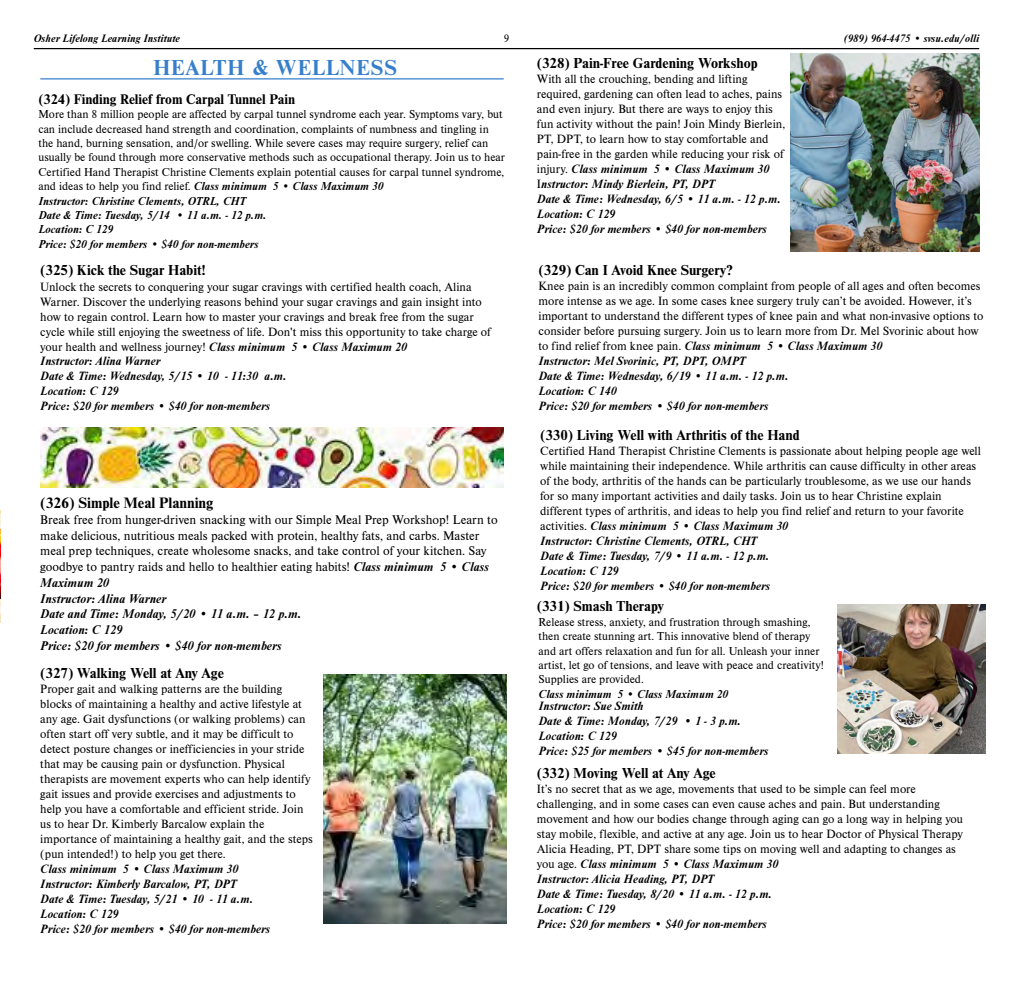
<style>
.page{position:relative;width:1013px;height:990px;background:#fff}
.page>*{position:absolute;margin:0;border:0;box-sizing:border-box;transform-origin:0 0}
.t1{font:700 22.5px "Nimbus Rom D";letter-spacing:.035em;color:#377fcc}
.t2{font:700 15.62px "Nimbus Rom D";color:#000}
.t3{font:700 15px "Nimbus Rom D";color:#000}
.t4{font:700 14.5px "Nimbus Rom D";color:#000}
.t5{font:13.12px/15.8px "Nimbus Rom D";color:#000}
.t6{font:12.5px/15px "Nimbus Rom D";color:#000}
.t7{font:italic 700 12.5px/15px "Nimbus Rom D";color:#000}
.t8{font:12px/14.4px "Nimbus Rom D";color:#000}
.t9{font:italic 700 12px "Nimbus Rom D";color:#000}
.t10{font:italic 700 11.25px "Nimbus Rom D";color:#000}
.t11{font:11.25px "Nimbus Rom D";color:#000}
.s1{font-weight:700;font-style:italic}
</style>
<div class="page">
<hr style="left:34px;top:48px;width:945px;height:1px;background:#000">
<hr style="left:40px;top:78px;width:463px;height:1px;background:#377fcc">
<img style="left:0;top:510px;width:1px;height:113px">
<img style="left:40px;top:427px;width:463px;height:61px">
<img style="left:323px;top:674px;width:183px;height:250px">
<img style="left:837px;top:605px;width:148px;height:148px">
<img style="left:790px;top:53px;width:189px;height:199px">
<p class="t10" style="left:34px;top:31px;width:148px">Osher Lifelong Learning Institute</p>
<p class="t11" style="left:503px;top:31px;width:7px">9</p>
<p class="t10" style="left:844px;top:31px;width:137px">(989) 964-4475 • svsu.edu/olli</p>
<h1 class="t1" style="left:153px;top:52px;width:245px">HEALTH &amp; WELLNESS</h1>
<p class="t3" style="left:537px;top:53px;width:222px">(328) Pain-Free Gardening Workshop</p>
<p class="t6" style="left:537px;top:71px;width:250px">With all the crouching, bending and lifting required, gardening can often lead to aches, pains and even injury. But there are ways to enjoy this fun activity without the pain! Join Mindy Bierlein, PT, DPT, to learn how to stay comfortable and pain-free in the garden while reducing your risk of injury. <span class="s1">Class minimum 5 • Class Maximum 30<br></span>I<span class="s1">nstructor: Mindy Bierlein, PT, DPT<br>Date &amp; Time: Wednesday, 6/5 • 11 a.m. - 12 p.m.<br>Location: C 129<br>Price: $20 for members • $40 for non-members</span></p>
<p class="t3" style="left:538px;top:260px;width:196px">(329) Can I Avoid Knee Surgery?</p>
<p class="t6" style="left:538px;top:278px;width:446px">Knee pain is an incredibly common complaint from people of all ages and often becomes more intense as we age. In some cases knee surgery truly can’t be avoided. However, it’s important to understand the different types of knee pain and what non-invasive options to consider before pursuing surgery. Join us to learn more from Dr. Mel Svorinic about how to find relief from knee pain. <span class="s1">Class minimum 5 • Class Maximum 30<br>Instructor: Mel Svorinic, PT, DPT, OMPT<br>Date &amp; Time: Wednesday, 6/19 • 11 a.m. - 12 p.m.<br>Location: C 140<br>Price: $20 for members • $40 for non-members</span></p>
<p class="t3" style="left:540px;top:425px;width:261px">(330) Living Well with Arthritis of the Hand</p>
<p class="t6" style="left:540px;top:442px;width:442px">Certified Hand Therapist Christine Clements is passionate about helping people age well while maintaining their independence. While arthritis can cause difficulty in other areas of the body, arthritis of the hands can be particularly troublesome, as we use our hands for so many important activities and daily tasks. Join us to hear Christine explain different types of arthritis, and ideas to help you find relief and return to your favorite activities. <span class="s1">Class minimum 5 • Class Maximum 30<br>Instructor: Christine Clements, OTRL, CHT<br>Date &amp; Time: Tuesday, 7/9 • 11 a.m. - 12 p.m.<br>Location: C 129<br>Price: $20 for members • $40 for non-members</span></p>
<p class="t4" style="left:38px;top:89px;width:258px">(324) Finding Relief from Carpal Tunnel Pain</p>
<p class="t8" style="left:38px;top:107px;width:468px">More than 8 million people are affected by carpal tunnel syndrome each year. Symptoms vary, but can include decreased hand strength and coordination, complaints of numbness and tingling in the hand, burning sensation, and/or swelling. While severe cases may require surgery, relief can usually be found through more conservative methods such as occupational therapy. Join us to hear Certified Hand Therapist Christine Clements explain potential causes for carpal tunnel syndrome, and ideas to help you find relief. <span class="s1">Class minimum 5 • Class Maximum 30<br>Instructor: Christine Clements, OTRL, CHT<br>Date &amp; Time: Tuesday, 5/14 • 11 a.m. - 12 p.m.<br>Location: C 129<br>Price: $20 for members • $40 for non-members</span></p>
<p class="t3" style="left:40px;top:260px;width:167px">(325) Kick the Sugar Habit!</p>
<p class="t6" style="left:40px;top:279px;width:452px">Unlock the secrets to conquering your sugar cravings with certified health coach, Alina Warner. Discover the underlying reasons behind your sugar cravings and gain insight into how to regain control. Learn how to master your cravings and break free from the sugar cycle while still enjoying the sweetness of life. Don't miss this opportunity to take charge of your health and wellness journey! <span class="s1">Class minimum 5 • Class Maximum 20<br>Instructor: Alina Warner<br>Date &amp; Time: Wednesday, 5/15 • 10 - 11:30 a.m.<br>Location: C 129<br>Price: $20 for members • $40 for non-members</span></p>
<p class="t2" style="left:40px;top:492px;width:175px">(326) Simple Meal Planning</p>
<p class="t5" style="left:40px;top:511px;width:459px">Break free from hunger-driven snacking with our Simple Meal Prep Workshop! Learn to make delicious, nutritious meals packed with protein, healthy fats, and carbs. Master meal prep techniques, create wholesome snacks, and take control of your kitchen. Say goodbye to pantry raids and hello to healthier eating habits! <span class="s1">Class minimum 5 • Class Maximum 20<br>Instructor: Alina Warner<br>Date and Time: Monday, 5/20 • 11 a.m. – 12 p.m.<br>Location: C 129<br>Price: $20 for members • $40 for non-members</span></p>
<p class="t3" style="left:537px;top:596px;width:128px">(331) Smash Therapy</p>
<p class="t8" style="left:538px;top:614px;width:287px">Release stress, anxiety, and frustration through smashing, then create stunning art. This innovative blend of therapy and art offers relaxation and fun for all. Unleash your inner artist, let go of tensions, and leave with peace and creativity!<br>Supplies are provided.</p>
<p class="t9" style="left:538px;top:686px;width:191px">Class minimum 5 • Class Maximum 20</p>
<p class="t3" style="left:40px;top:663px;width:185px">(327) Walking Well at Any Age</p>
<p class="t6" style="left:40px;top:681px;width:274px">Proper gait and walking patterns are the building blocks of maintaining a healthy and active lifestyle at any age. Gait dysfunctions (or walking problems) can often start off very subtle, and it may be difficult to detect posture changes or inefficiencies in your stride that may be causing pain or dysfunction. Physical therapists are movement experts who can help identify gait issues and provide exercises and adjustments to help you have a comfortable and efficient stride. Join us to hear Dr. Kimberly Barcalow explain the importance of maintaining a healthy gait, and the steps (pun intended!) to help you get there.</p>
<p class="t7" style="left:40px;top:861px;width:231px">Class minimum 5 • Class Maximum 30<br>Instructor: Kimberly Barcalow, PT, DPT<br>Date &amp; Time: Tuesday, 5/21 • 10 - 11 a.m.<br>Location: C 129<br>Price: $20 for members • $40 for non-members</p>
<p class="t7" style="left:538px;top:698px;width:231px">Instructor: Sue Smith<br>Date &amp; Time: Monday, 7/29 • 1 - 3 p.m.<br>Location: C 129<br>Price: $25 for members • $45 for non-members</p>
<p class="t3" style="left:537px;top:763px;width:180px">(332) Moving Well at Any Age</p>
<p class="t6" style="left:537px;top:781px;width:427px">It’s no secret that as we age, movements that used to be simple can feel more challenging, and in some cases can even cause aches and pain. But understanding movement and how our bodies change through aging can go a long way in helping you stay mobile, flexible, and active at any age. Join us to hear Doctor of Physical Therapy Alicia Heading, PT, DPT share some tips on moving well and adapting to changes as you age. <span class="s1">Class minimum 5 • Class Maximum 30<br>Instructor: Alicia Heading, PT, DPT<br>Date &amp; Time: Tuesday, 8/20 • 11 a.m. - 12 p.m.<br>Location: C 129<br>Price: $20 for members • $40 for non-members</span></p>
</div>
